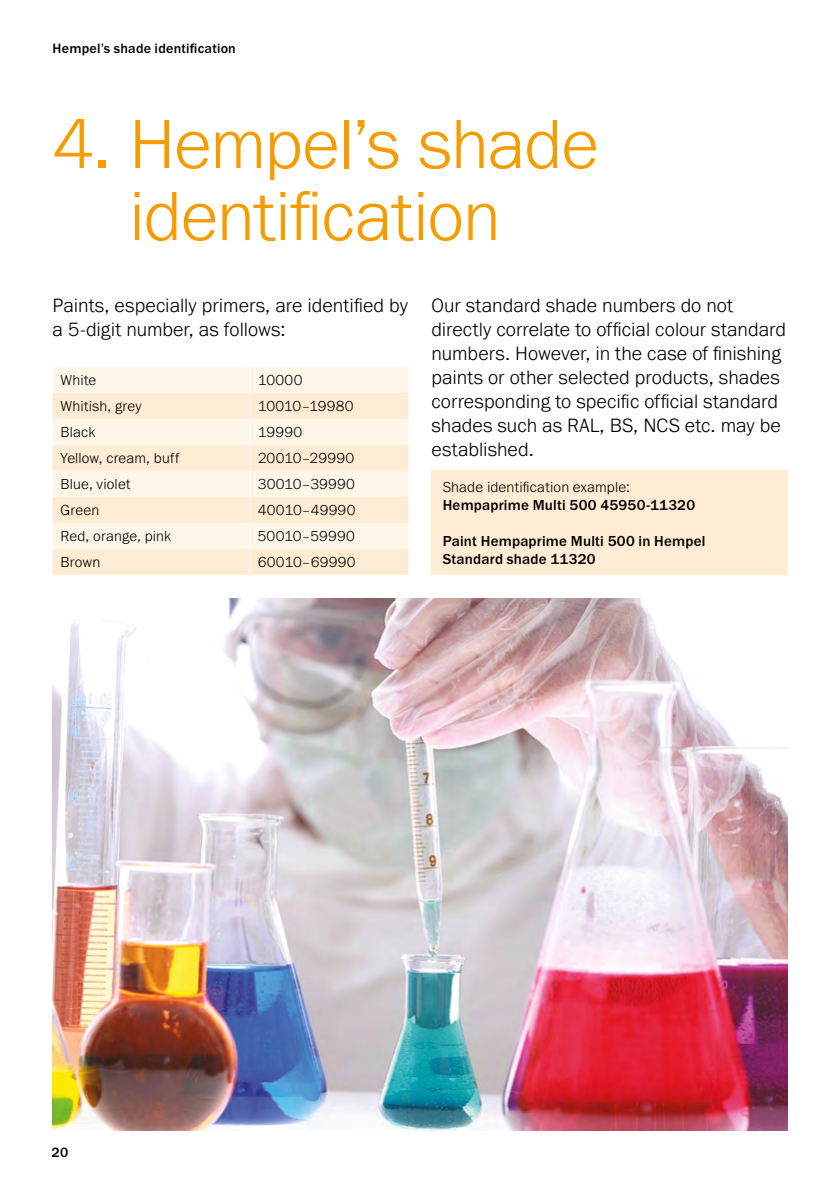
<style>
.page{position:relative;width:840px;height:1191px;background:#fff}
.page>*{position:absolute;margin:0;border:0;box-sizing:border-box;transform-origin:0 0}
.t1{font:300 72px/72px "Franklin Gothic URW";letter-spacing:-.015em;color:#f59c00;text-align:center}
.t2{font:300 20px/24px "Franklin Gothic URW";color:#000}
.t3{font:300 15px "Franklin Gothic URW";letter-spacing:.01em;color:#000}
.t4{font:500 15px/18px "Franklin Gothic URW";letter-spacing:.015em;color:#000}
.t5{font:500 14px "Franklin Gothic URW";letter-spacing:.015em;color:#000}
</style>
<div class="page">
<img style="left:52px;top:599px;width:735px;height:531px">
<div style="left:53px;top:367px;width:355px;height:26px;background:#fff6ea"></div>
<svg style="left:53px;top:393px;width:355px;height:182px;fill:#ffecd4"></svg>
<svg style="left:249px;top:367px;width:1px;height:208px"></svg>
<div style="left:431px;top:470px;width:356px;height:105px;background:#ffecd4"></div>
<p class="t5" style="left:52px;top:40px;width:185px">Hempel’s shade identification</p>
<h1 class="t1" style="left:52px;top:107px;width:547px">4. Hempel’s shade identification</h1>
<p class="t2" style="left:53px;top:293px;width:357px">Paints, especially primers, are identified by a 5-digit number, as follows:</p>
<p class="t3" style="left:61px;top:370px;width:37px">White</p>
<p class="t3" style="left:257px;top:370px;width:46px">10000</p>
<p class="t3" style="left:61px;top:396px;width:82px">Whitish, grey</p>
<p class="t3" style="left:257px;top:396px;width:97px">10010–19980</p>
<p class="t3" style="left:61px;top:422px;width:36px">Black</p>
<p class="t3" style="left:257px;top:422px;width:46px">19990</p>
<p class="t3" style="left:61px;top:448px;width:120px">Yellow, cream, buff</p>
<p class="t3" style="left:257px;top:448px;width:98px">20010–29990</p>
<p class="t3" style="left:61px;top:474px;width:71px">Blue, violet</p>
<p class="t3" style="left:257px;top:474px;width:99px">30010–39990</p>
<p class="t3" style="left:61px;top:500px;width:40px">Green</p>
<p class="t3" style="left:257px;top:500px;width:99px">40010–49990</p>
<p class="t3" style="left:61px;top:526px;width:112px">Red, orange, pink</p>
<p class="t3" style="left:257px;top:526px;width:99px">50010–59990</p>
<p class="t3" style="left:61px;top:552px;width:41px">Brown</p>
<p class="t3" style="left:257px;top:552px;width:99px">60010–69990</p>
<p class="t2" style="left:431px;top:293px;width:356px">Our standard shade numbers do not directly correlate to official colour standard numbers. However, in the case of finishing paints or other selected products, shades corresponding to specific official standard shades such as RAL, BS, NCS etc. may be established.</p>
<p class="t3" style="left:442px;top:477px;width:189px">Shade identification example:</p>
<p class="t4" style="left:442px;top:496px;width:254px">Hempaprime Multi 500 45950-11320</p>
<p class="t4" style="left:442px;top:532px;width:264px">Paint Hempaprime Multi 500 in Hempel<br>Standard shade 11320</p>
<p class="t5" style="left:52px;top:1144px;width:18px">20</p>
</div>
